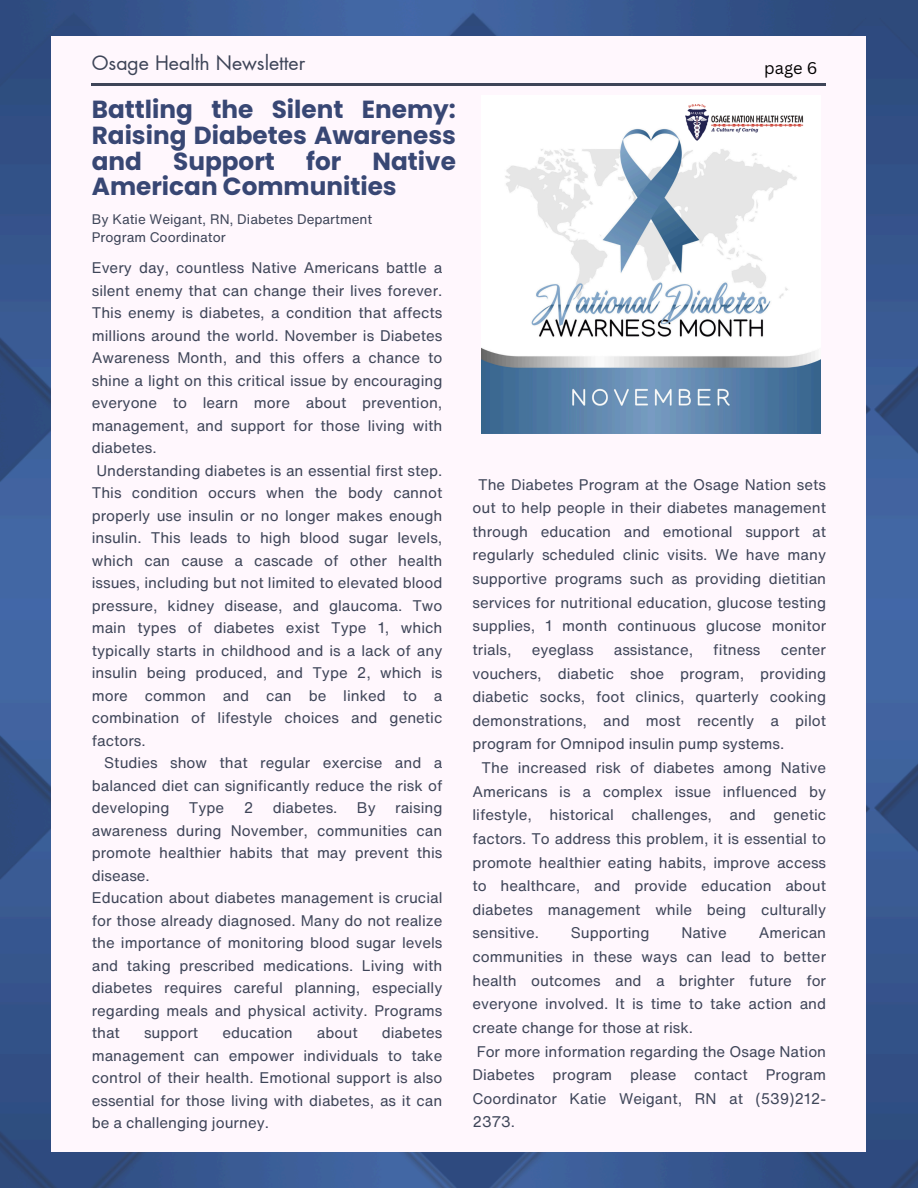
<style>
.page{position:relative;width:918px;height:1188px;background:#fff}
.page>*{position:absolute;margin:0;border:0;box-sizing:border-box;transform-origin:0 0}
.t1{font:700 24.75px/25.8px "Poppins";color:#384774;text-align:justify}
.t2{font:19.5px "Futura LT Pro";color:#3e4558}
.t3{font:16.5px "Canva Sans";color:#000}
.t4{font:15px/23.7px "Helvetica Now Text";color:#3e4558}
.t5{font:13.5px/18px "Helvetica Now Text";color:#3e4558}
</style>
<div class="page">
<img style="left:0;top:0;width:918px;height:1188px">
<div style="left:52px;top:36px;width:814px;height:1116px;background:#fff7fd"></div>
<hr style="left:92px;top:83px;width:734px;height:3px;background:#3e4558">
<img style="left:482px;top:104px;width:338px;height:330px">
<p class="t2" style="left:92px;top:54px;width:215px">Osage Health Newsletter</p>
<h2 class="t3" style="left:764px;top:56px;width:54px">page 6</h2>
<p class="t1" style="left:92px;top:96px;width:366px">Battling the Silent Enemy:<br>Raising Diabetes Awareness and</p>
<p class="t1" style="left:92px;top:148px;width:366px;text-indent:281px">Native<br>American Communities</p>
<p class="t1" style="left:173px;top:148px;width:103px">Support</p>
<p class="t1" style="left:306px;top:148px;width:37px">for</p>
<h3 class="t5" style="left:92px;top:210px;width:282px">By Katie Weigant, RN, Diabetes Department<br>Program Coordinator</h3>
<h1 class="t4" style="left:92px;top:256px;width:352px">Every day, countless Native Americans battle a</h1>
<h1 class="t4" style="left:92px;top:278px;width:352px">silent enemy that can change their lives forever.</h1>
<h1 class="t4" style="left:92px;top:301px;width:352px">This enemy is diabetes, a condition that affects</h1>
<h1 class="t4" style="left:92px;top:323px;width:352px">millions around the world. November is Diabetes</h1>
<h1 class="t4" style="left:92px;top:346px;width:352px">Awareness Month, and this offers a chance to</h1>
<h1 class="t4" style="left:92px;top:368px;width:352px">shine a light on this critical issue by encouraging</h1>
<h1 class="t4" style="left:92px;top:391px;width:352px">everyone to learn more about prevention,</h1>
<h1 class="t4" style="left:92px;top:413px;width:352px">management, and support for those living with</h1>
<h1 class="t4" style="left:92px;top:436px;width:66px">diabetes.</h1>
<h1 class="t4" style="left:96px;top:458px;width:348px">Understanding diabetes is an essential first step.</h1>
<h1 class="t4" style="left:92px;top:481px;width:352px">This condition occurs when the body cannot</h1>
<h1 class="t4" style="left:92px;top:503px;width:352px">properly use insulin or no longer makes enough</h1>
<h1 class="t4" style="left:92px;top:526px;width:352px">insulin. This leads to high blood sugar levels,</h1>
<h1 class="t4" style="left:92px;top:548px;width:352px">which can cause a cascade of other health</h1>
<h1 class="t4" style="left:92px;top:571px;width:352px">issues, including but not limited to elevated blood</h1>
<h1 class="t4" style="left:92px;top:593px;width:352px">pressure, kidney disease, and glaucoma. Two</h1>
<h1 class="t4" style="left:92px;top:616px;width:352px">main types of diabetes exist Type 1, which</h1>
<h1 class="t4" style="left:92px;top:638px;width:352px">typically starts in childhood and is a lack of any</h1>
<h1 class="t4" style="left:92px;top:661px;width:352px">insulin being produced, and Type 2, which is</h1>
<h1 class="t4" style="left:92px;top:683px;width:352px">more common and can be linked to a</h1>
<h1 class="t4" style="left:92px;top:706px;width:352px">combination of lifestyle choices and genetic</h1>
<h1 class="t4" style="left:92px;top:728px;width:55px">factors.</h1>
<h1 class="t4" style="left:104px;top:751px;width:340px">Studies show that regular exercise and a</h1>
<h1 class="t4" style="left:92px;top:773px;width:352px">balanced diet can significantly reduce the risk of</h1>
<h1 class="t4" style="left:92px;top:796px;width:79px">developing</h1>
<h1 class="t4" style="left:189px;top:796px;width:37px">Type</h1>
<h1 class="t4" style="left:244px;top:796px;width:11px">2</h1>
<h1 class="t4" style="left:273px;top:796px;width:66px">diabetes.</h1>
<h1 class="t4" style="left:357px;top:796px;width:20px">By</h1>
<h1 class="t4" style="left:92px;top:796px;width:352px;line-height:22.5px;text-indent:303px">raising awareness during November, communities can promote healthier habits that may prevent this disease.<br>Education about diabetes management is crucial for those already diagnosed. Many do not realize the importance of monitoring blood sugar levels and taking prescribed medications. Living with diabetes requires careful planning, especially regarding meals and physical activity. Programs that</h1>
<h1 class="t4" style="left:92px;top:1021px;width:352px;line-height:22.5px;text-align:justify;text-indent:290px">diabetes management can empower individuals to take control of their health. Emotional support is also essential for those living with diabetes, as it can be a challenging journey.</h1>
<h1 class="t4" style="left:144px;top:1021px;width:56px">support</h1>
<h1 class="t4" style="left:222px;top:1021px;width:72px">education</h1>
<h1 class="t4" style="left:317px;top:1021px;width:42px">about</h1>
<p class="t4" style="left:472px;top:472px;width:355px;text-align:justify;text-indent:6px">The Diabetes Program at the Osage Nation sets out to help people in their diabetes management through education and emotional support at regularly scheduled clinic visits. We have many supportive programs such as providing dietitian services for nutritional education, glucose testing supplies, 1 month continuous glucose monitor trials,</p>
<p class="t4" style="left:532px;top:637px;width:64px">eyeglass</p>
<p class="t4" style="left:614px;top:637px;width:81px">assistance,</p>
<p class="t4" style="left:713px;top:637px;width:49px">fitness</p>
<p class="t4" style="left:781px;top:637px;width:47px">center</p>
<p class="t4" style="left:472px;top:661px;width:355px">vouchers, diabetic shoe program, providing</p>
<p class="t4" style="left:472px;top:685px;width:355px">diabetic socks, foot clinics, quarterly cooking</p>
<p class="t4" style="left:472px;top:708px;width:355px">demonstrations, and most recently a pilot</p>
<p class="t4" style="left:472px;top:732px;width:313px">program for Omnipod insulin pump systems.</p>
<p class="t4" style="left:482px;top:756px;width:346px">The increased risk of diabetes among Native</p>
<p class="t4" style="left:472px;top:779px;width:355px">Americans is a complex issue influenced by</p>
<p class="t4" style="left:472px;top:803px;width:355px">lifestyle, historical challenges, and genetic</p>
<p class="t4" style="left:472px;top:826px;width:355px">factors. To address this problem, it is essential to</p>
<p class="t4" style="left:472px;top:850px;width:355px">promote healthier eating habits, improve access</p>
<p class="t4" style="left:472px;top:874px;width:355px">to healthcare, and provide education about</p>
<p class="t4" style="left:472px;top:897px;width:355px">diabetes management while being culturally</p>
<p class="t4" style="left:472px;top:921px;width:68px">sensitive.</p>
<p class="t4" style="left:571px;top:921px;width:80px">Supporting</p>
<p class="t4" style="left:681px;top:921px;width:47px">Native</p>
<p class="t4" style="left:472px;top:921px;width:355px;text-indent:286px">American communities in these ways can lead to better health outcomes and a brighter future for everyone involved. It is time to take action and create change for those at risk.<br>For more information regarding the Osage Nation Diabetes program please contact Program Coordinator Katie Weigant, RN at (539)212- 2373.</p>
</div>
